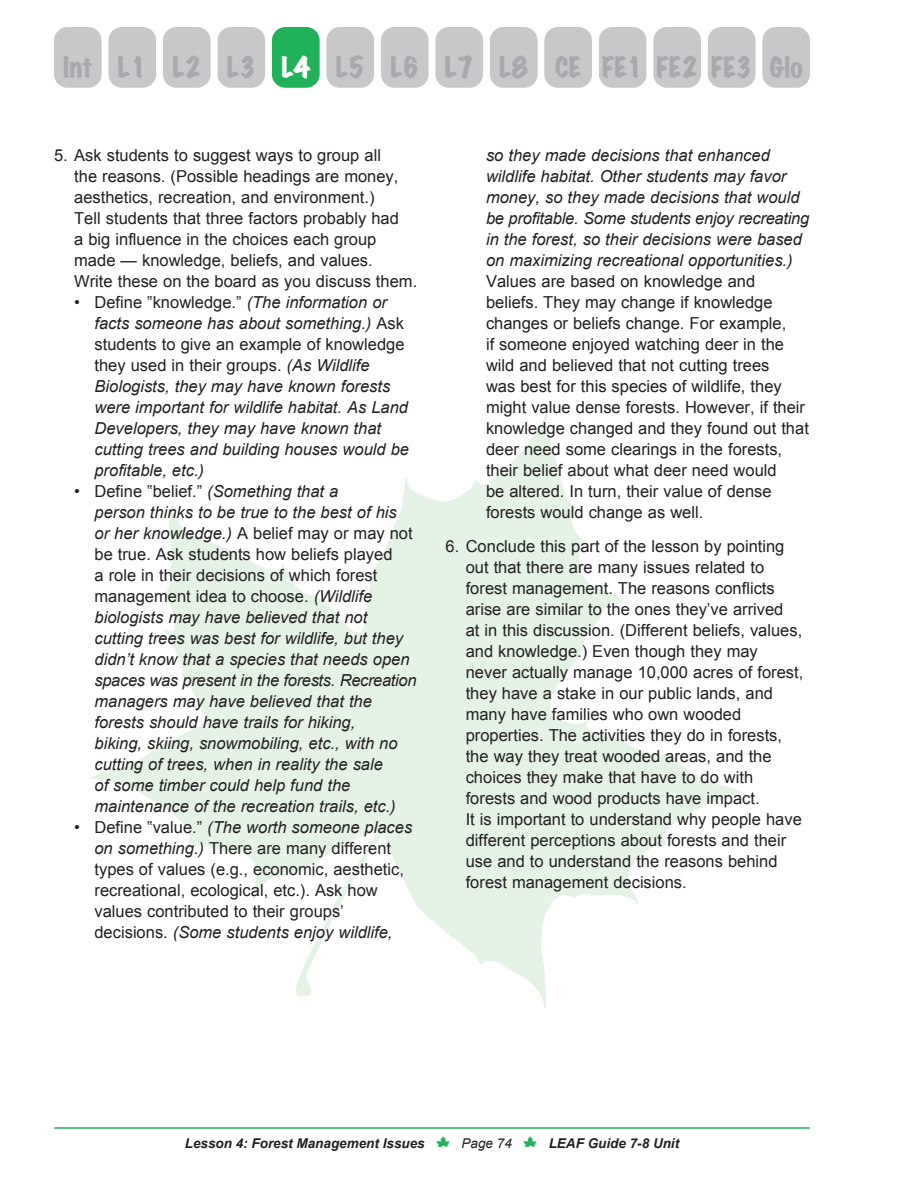
<style>
.page{position:relative;width:918px;height:1188px;background:#fff}
.page>*{position:absolute;margin:0;border:0;box-sizing:border-box;transform-origin:0 0}
.Subheadings{font:expanded 25.5px "Marker Felt";color:#a8a9ad}
.Subheadings-2{font:expanded 25.5px "Marker Felt";color:#fff}
.Procedure_Activity_S{font:16.5px/21px "Arial";color:#231f20}
.Procedure_Activity_S-2{font:italic 16.5px/21px "Arial";color:#231f20}
.t1{font:italic 700 13.5px "Arial";color:#231f20}
.s1{font-style:normal}
.s2{font-style:italic}
.s3{font-family:"Leaves";font-weight:400;font-style:normal;font-size:16.5px;color:#21b259}
.s4{font-weight:400}
</style>
<div class="page">
<svg style="left:91px;top:409px;width:654px;height:599px"></svg>
<hr style="left:55px;top:1127px;width:754px;height:2px;background:#21b259">
<div style="left:54px;top:27px;width:48px;height:61px;background:#c7c8ca;border-radius:14px"></div>
<div style="left:108px;top:27px;width:48px;height:61px;background:#c7c8ca;border-radius:14px"></div>
<div style="left:163px;top:27px;width:48px;height:61px;background:#c7c8ca;border-radius:14px"></div>
<div style="left:217px;top:27px;width:48px;height:61px;background:#c7c8ca;border-radius:14px"></div>
<div style="left:272px;top:27px;width:48px;height:61px;background:#21b259;border-radius:14px"></div>
<div style="left:326px;top:27px;width:48px;height:61px;background:#c7c8ca;border-radius:14px"></div>
<div style="left:381px;top:27px;width:48px;height:61px;background:#c7c8ca;border-radius:14px"></div>
<div style="left:435px;top:27px;width:48px;height:61px;background:#c7c8ca;border-radius:14px"></div>
<div style="left:490px;top:27px;width:48px;height:61px;background:#c7c8ca;border-radius:14px"></div>
<div style="left:544px;top:27px;width:48px;height:61px;background:#c7c8ca;border-radius:14px"></div>
<div style="left:599px;top:27px;width:48px;height:61px;background:#c7c8ca;border-radius:14px"></div>
<div style="left:653px;top:27px;width:48px;height:61px;background:#c7c8ca;border-radius:14px"></div>
<div style="left:708px;top:27px;width:48px;height:61px;background:#c7c8ca;border-radius:14px"></div>
<div style="left:762px;top:27px;width:48px;height:61px;background:#c7c8ca;border-radius:14px"></div>
<p class="Subheadings" style="left:63px;top:47px;width:31px">Int</p>
<p class="Subheadings" style="left:118px;top:47px;width:30px">L1</p>
<p class="Subheadings" style="left:172px;top:47px;width:30px">L2</p>
<p class="Subheadings" style="left:227px;top:47px;width:30px">L3</p>
<p class="Subheadings-2" style="left:281px;top:47px;width:30px">L4</p>
<p class="Subheadings" style="left:336px;top:47px;width:30px">L5</p>
<p class="Subheadings" style="left:390px;top:47px;width:30px">L6</p>
<p class="Subheadings" style="left:445px;top:47px;width:30px">L7</p>
<p class="Subheadings" style="left:499px;top:47px;width:30px">L8</p>
<p class="Subheadings" style="left:555px;top:47px;width:28px">CE</p>
<p class="Subheadings" style="left:602px;top:47px;width:43px">FE1</p>
<p class="Subheadings" style="left:657px;top:47px;width:43px">FE2</p>
<p class="Subheadings" style="left:711px;top:47px;width:43px">FE3</p>
<p class="Subheadings" style="left:770px;top:47px;width:34px">Glo</p>
<p class="Procedure_Activity_S" style="left:74px;top:144px;width:345px;text-indent:-20px">5. Ask students to suggest ways to group all<br>the reasons. (Possible headings are money, aesthetics, recreation, and environment.)<br>Tell students that three factors probably had<br>a big influence in the choices each group made — knowledge, beliefs, and values.<br>Write these on the board as you discuss them.</p>
<p class="Procedure_Activity_S-2" style="left:94px;top:291px;width:316px;text-indent:-20px"><span class="s1">• Define ‟knowledge.ˮ</span> (The information or facts someone has about something.) <span class="s1">Ask students to give an example of knowledge they used in their groups.</span> (As Wildlife Biologists, they may have known forests were important for wildlife habitat. As Land Developers, they may have known that cutting trees and building houses would be profitable, etc.)</p>
<p class="Procedure_Activity_S-2" style="left:95px;top:480px;width:324px;text-indent:-20px"><span class="s1">• Define ‟belief.ˮ</span> (Something that a<br>person thinks to be true to the best of his<br>or her knowledge.) <span class="s1">A belief may or may not be true. Ask students how beliefs played<br>a role in their decisions of which forest management idea to choose.</span> (Wildlife biologists may have believed that not cutting trees was best for wildlife, but they didn’t know that a species that needs open spaces was present in the forests. Recreation managers may have believed that the forests should have trails for hiking,<br>biking, skiing, snowmobiling, etc., with no cutting of trees, when in reality the sale<br>of some timber could help fund the maintenance of the recreation trails, etc.)</p>
<p class="Procedure_Activity_S" style="left:94px;top:816px;width:319px;text-indent:-20px">• Define ‟value.ˮ <span class="s2">(The worth someone places on something.)</span> There are many different types of values (e.g., economic, aesthetic, recreational, ecological, etc.). Ask how values contributed to their groups’ decisions. <span class="s2">(Some students enjoy wildlife,</span></p>
<p class="Procedure_Activity_S" style="left:486px;top:144px;width:325px"><span class="s2">so they made decisions that enhanced wildlife habitat. Other students may favor money, so they made decisions that would be profitable. Some students enjoy recreating in the forest, so their decisions were based on maximizing recreational opportunities.)<br></span>Values are based on knowledge and beliefs. They may change if knowledge changes or beliefs change. For example,<br>if someone enjoyed watching deer in the wild and believed that not cutting trees<br>was best for this species of wildlife, they might value dense forests. However, if their knowledge changed and they found out that deer need some clearings in the forests, their belief about what deer need would<br>be altered. In turn, their value of dense forests would change as well.</p>
<p class="Procedure_Activity_S" style="left:466px;top:536px;width:339px;text-indent:-20px">6. Conclude this part of the lesson by pointing out that there are many issues related to forest management. The reasons conflicts arise are similar to the ones they’ve arrived<br>at in this discussion. (Different beliefs, values, and knowledge.) Even though they may never actually manage 10,000 acres of forest, they have a stake in our public lands, and many have families who own wooded properties. The activities they do in forests, the way they treat wooded areas, and the choices they make that have to do with forests and wood products have impact.<br>It is important to understand why people have different perceptions about forests and their use and to understand the reasons behind forest management decisions.</p>
<p class="t1" style="left:185px;top:1134px;width:496px">Lesson 4: Forest Management Issues <span class="s3">N</span> <span class="s4">Page 74</span> <span class="s3">N</span> LEAF Guide 7-8 Unit</p>
</div>
